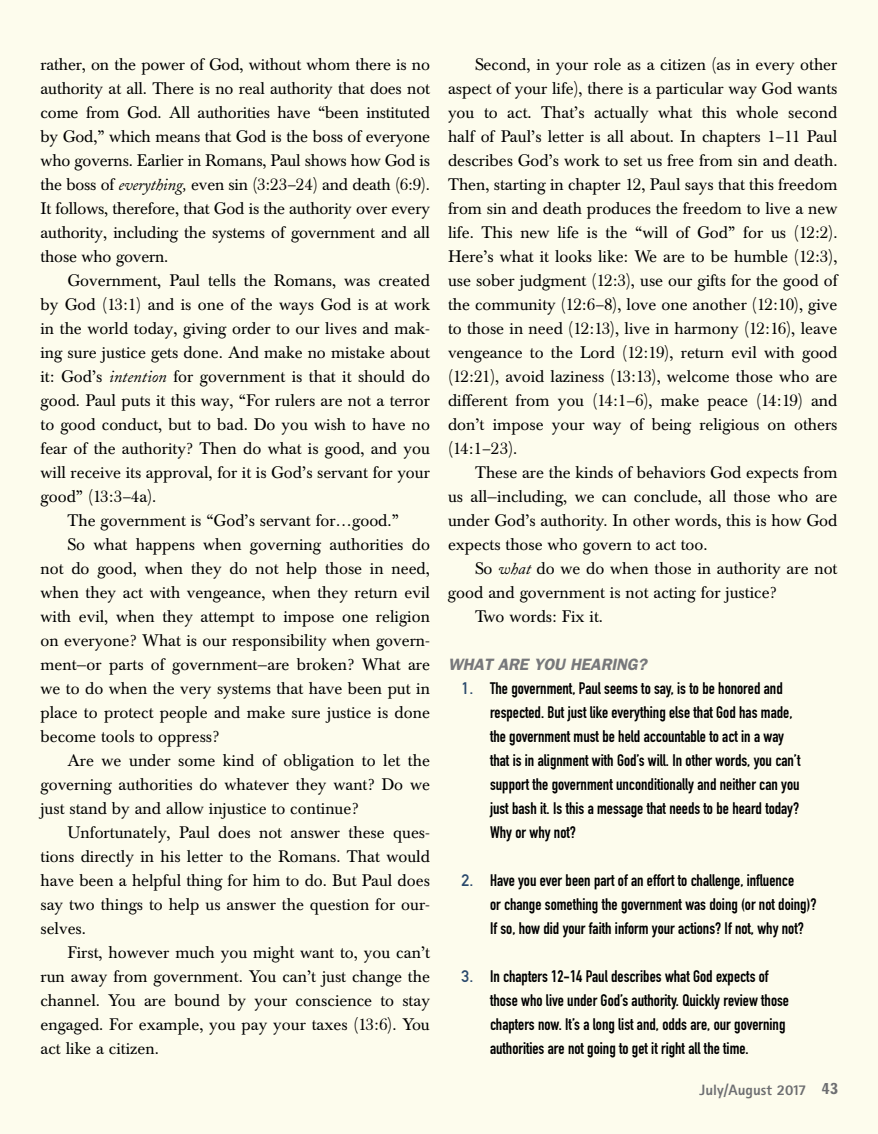
<style>
.page{position:relative;width:878px;height:1134px;background:#fdfced}
.page>*{position:absolute;margin:0;border:0;box-sizing:border-box;transform-origin:0 0}
.t1{font:16.5px/24px "Baskerville BE";color:#000;text-align:justify}
.t2{font:16.5px/24px "DIN Engschrift";color:#000}
.t3{font:italic 600 16.5px "Franklin Gothic";color:#77787b}
.t4{font:800 15px "Rotis Sans Serif";color:#6d6e71}
.s1{font-family:"Adobe Caslon";font-style:italic}
.s2{font-family:"DIN Mittelschrift";color:#2a496c}
.s3{font-family:"Frank Goth";font-weight:400;font-stretch:extra-condensed}
</style>
<div class="page">
<p class="t1" style="left:40px;top:53px;width:391px">rather, on the power of God, without whom there is no authority at all. There is no real authority that does not come from God. All authorities have “been instituted by God,” which means that God is the boss of everyone who governs. Earlier in Romans, Paul shows how God is the boss of <span class="s1">everything,</span> even sin (3:23–24) and death (6:9).<br>It follows, therefore, that God is the authority over every authority, including the systems of government and all those who govern.</p>
<p class="t1" style="left:67px;top:269px;width:364px">Government, Paul tells the Romans, was created</p>
<p class="t1" style="left:40px;top:293px;width:391px">by God (13:1) and is one of the ways God is at work</p>
<p class="t1" style="left:40px;top:317px;width:391px">in the world today, giving order to our lives and mak-</p>
<p class="t1" style="left:40px;top:341px;width:391px">ing sure justice gets done. And make no mistake about</p>
<p class="t1" style="left:40px;top:365px;width:391px">it: God’s <span class="s1">intention</span> for government is that it should do</p>
<p class="t1" style="left:40px;top:389px;width:391px">good. Paul puts it this way, “For rulers are not a terror</p>
<p class="t1" style="left:40px;top:413px;width:391px">to good conduct, but to bad. Do you wish to have no</p>
<p class="t1" style="left:40px;top:437px;width:391px">fear of the authority? Then do what is good, and you</p>
<p class="t1" style="left:40px;top:461px;width:391px">will receive its approval, for it is God’s servant for your</p>
<p class="t1" style="left:40px;top:485px;width:117px">good” (13:3–4a).</p>
<p class="t1" style="left:67px;top:509px;width:333px">The government is “God’s servant for…good.”</p>
<p class="t1" style="left:67px;top:533px;width:364px">So what happens when governing authorities do</p>
<p class="t1" style="left:40px;top:557px;width:391px">not do good, when they do not help those in need,</p>
<p class="t1" style="left:40px;top:581px;width:391px">when they act with vengeance, when they return evil</p>
<p class="t1" style="left:40px;top:605px;width:391px">with evil, when they attempt to impose one religion</p>
<p class="t1" style="left:40px;top:629px;width:391px">on everyone? What is our responsibility when govern-</p>
<p class="t1" style="left:40px;top:653px;width:391px">ment—or parts of government—are broken? What are</p>
<p class="t1" style="left:40px;top:677px;width:391px">we to do when the very systems that have been put in</p>
<p class="t1" style="left:40px;top:701px;width:391px">place to protect people and make sure justice is done</p>
<p class="t1" style="left:40px;top:725px;width:180px">become tools to oppress?</p>
<p class="t1" style="left:67px;top:749px;width:364px">Are we under some kind of obligation to let the</p>
<p class="t1" style="left:40px;top:773px;width:391px">governing authorities do whatever they want? Do we</p>
<p class="t1" style="left:40px;top:797px;width:319px">just stand by and allow injustice to continue?</p>
<p class="t1" style="left:67px;top:821px;width:364px">Unfortunately, Paul does not answer these ques-</p>
<p class="t1" style="left:40px;top:845px;width:391px">tions directly in his letter to the Romans. That would</p>
<p class="t1" style="left:40px;top:869px;width:391px">have been a helpful thing for him to do. But Paul does</p>
<p class="t1" style="left:40px;top:893px;width:391px">say two things to help us answer the question for our-</p>
<p class="t1" style="left:40px;top:917px;width:47px">selves.</p>
<p class="t1" style="left:67px;top:941px;width:364px">First, however much you might want to, you can’t</p>
<p class="t1" style="left:40px;top:965px;width:391px">run away from government. You can’t just change the</p>
<p class="t1" style="left:40px;top:989px;width:391px">channel. You are bound by your conscience to stay</p>
<p class="t1" style="left:40px;top:1013px;width:391px">engaged. For example, you pay your taxes (13:6). You</p>
<p class="t1" style="left:40px;top:1037px;width:120px">act like a citizen.</p>
<p class="t1" style="left:448px;top:53px;width:391px;text-indent:27px">Second, in your role as a citizen (as in every other aspect of your life), there is a particular way God wants you to act. That’s actually what this whole second half of Paul’s letter is all about. In chapters 1–11 Paul describes God’s work to set us free from sin and death.<br>Then, starting in chapter 12, Paul says that this freedom from sin and death produces the freedom to live a new life. This new life is the “will of God” for us (12:2).<br>Here’s what it looks like: We are to be humble (12:3), use sober judgment (12:3), use our gifts for the good of the community (12:6–8), love one another (12:10), give to those in need (12:13), live in harmony (12:16), leave vengeance to the Lord (12:19), return evil with good (12:21), avoid laziness (13:13), welcome those who are different from you (14:1–6), make peace (14:19) and don’t impose your way of being religious on others (14:1–23).</p>
<p class="t1" style="left:448px;top:461px;width:391px;text-indent:27px">These are the kinds of behaviors God expects from us all—including, we can conclude, all those who are under God’s authority. In other words, this is how God expects those who govern to act too.</p>
<p class="t1" style="left:475px;top:557px;width:364px">So <span class="s1">what</span> do we do when those in authority are not</p>
<p class="t1" style="left:448px;top:580px;width:330px">good and government is not acting for justice?</p>
<p class="t1" style="left:475px;top:604px;width:129px">Two words: Fix it.</p>
<p class="t3" style="left:448px;top:655px;width:204px">WHAT ARE YOU HEARING?</p>
<p class="t2" style="left:490px;top:676px;width:312px;text-indent:-28px"><span class="s2">1.</span> The government, Paul seems to say, is to be honored and respected. But just like everything else that God has made, the government must be held accountable to act in a way that is in alignment with God’s will. In other words, you can’t support the government unconditionally and neither can you just bash it. Is this a message that needs to be heard today?<br>Why or why not?</p>
<p class="t2" style="left:490px;top:868px;width:328px;text-indent:-28px"><span class="s2">2.</span> Have you ever been part of an effort to challenge, influence<br>or change something the government was doing (or not doing)?<br>If so, how did your faith inform your actions? If not, why not?</p>
<p class="t2" style="left:490px;top:964px;width:300px;text-indent:-28px"><span class="s2">3.</span> In chapters 12-14 Paul describes what God expects of those who live under God’s authority. Quickly review those chapters now. It’s a long list and, odds are, our governing authorities are not going to get it right all the time.</p>
<p class="t4" style="left:699px;top:1080px;width:140px">July/August 2017 <span class="s3">43</span></p>
</div>
